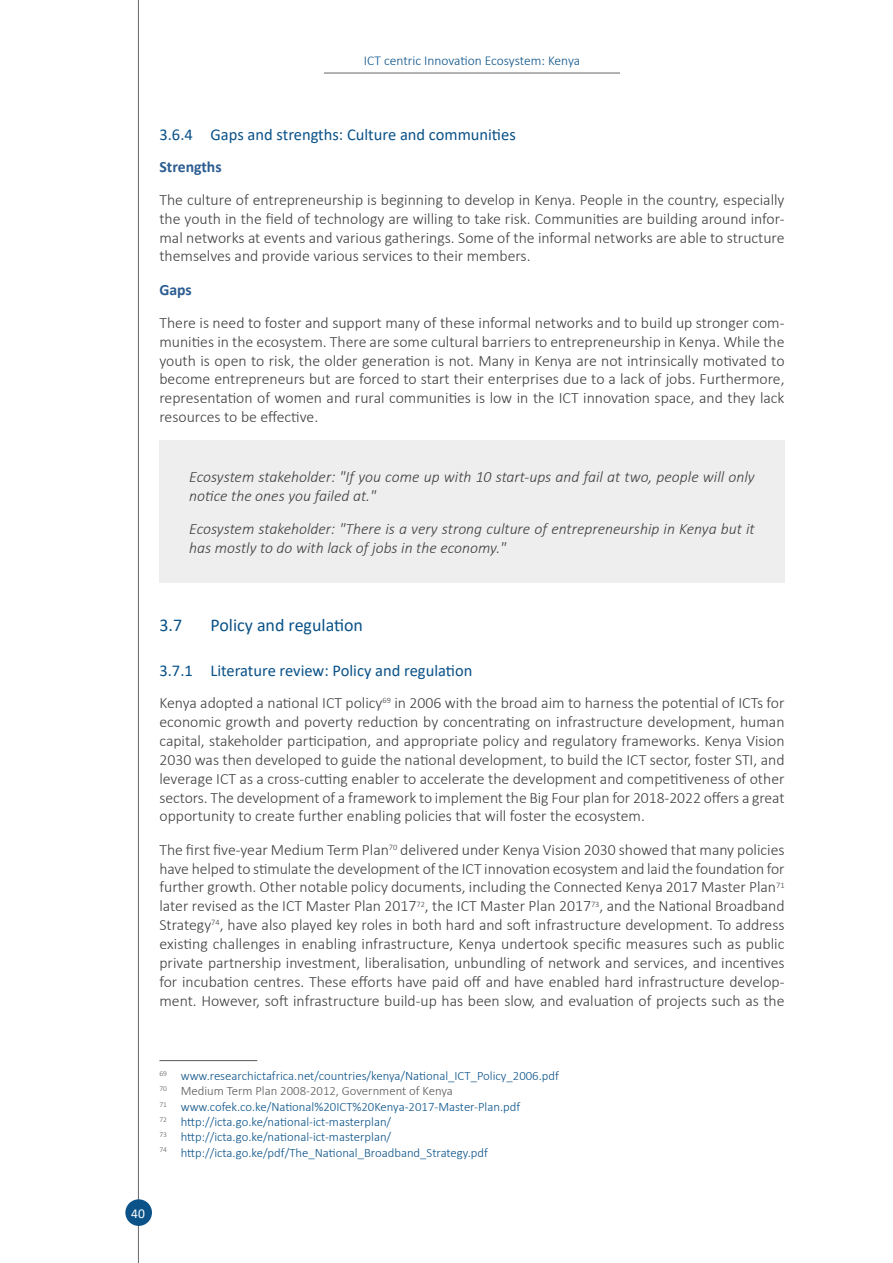
<style>
.page{position:relative;width:893px;height:1263px;background:#fff}
.page>*{position:absolute;margin:0;border:0;box-sizing:border-box;transform-origin:0 0}
.Heading_2{font:18px "Calibri";color:#0a5288}
.Heading_3{font:16.5px "Calibri";color:#0a5288}
.t1{font:300 15.75px/18.9px "Calibri";color:#3e3e3f;text-align:justify}
.t2{font:italic 300 15.75px/18.9px "Calibri";color:#3e3e3f}
.t3{font:700 15.75px "Calibri";color:#2b5d91}
.t4{font:300 13.5px "Calibri";color:#0a5288}
.t5{font:13.5px "Calibri";color:#fff}
.Footnote_Text{font:300 12.75px "Calibri";color:#0a5288}
.Footnote_Text-2{font:300 12.75px "Calibri";color:#57585a}
</style>
<div class="page">
<hr style="left:138px;top:0;width:1px;height:1263px;background:#67676a">
<div style="left:125px;top:1199px;width:27px;height:27px;background:#0a5288;border-radius:50%"></div>
<hr style="left:324px;top:73px;width:296px;height:1px;background:#67676a">
<div style="left:159px;top:440px;width:625px;height:142px;background:#eeeeef"></div>
<hr style="left:159px;top:1060px;width:98px;height:1px;background:#57585a">
<p class="t4" style="left:364px;top:52px;width:218px">ICT centric Innovation Ecosystem: Kenya</p>
<h3 class="Heading_3" style="left:159px;top:123px;width:358px">3.6.4 Gaps and strengths: Culture and communities</h3>
<p class="t3" style="left:159px;top:155px;width:64px">Strengths</p>
<p class="t1" style="left:159px;top:190px;width:627px">The culture of entrepreneurship is beginning to develop in Kenya. People in the country, especially the youth in the field of technology are willing to take risk. Communities are building around infor&shy;mal networks at events and various gatherings. Some of the informal networks are able to structure themselves and provide various services to their members.</p>
<p class="t3" style="left:159px;top:278px;width:34px">Gaps</p>
<p class="t1" style="left:159px;top:313px;width:627px">There is need to foster and support many of these informal networks and to build up stronger com&shy;munities in the ecosystem. There are some cultural barriers to entrepreneurship in Kenya. While the youth is open to risk, the older generation is not. Many in Kenya are not intrinsically motivated to become entrepreneurs but are forced to start their enterprises due to a lack of jobs. Furthermore, representation of women and rural communities is low in the ICT innovation space, and they lack resources to be effective.</p>
<p class="t2" style="left:189px;top:467px;width:567px">Ecosystem stakeholder: "If you come up with 10 start-ups and fail at two, people will only notice the ones you failed at."</p>
<p class="t2" style="left:189px;top:519px;width:567px">Ecosystem stakeholder: "There is a very strong culture of entrepreneurship in Kenya but it has mostly to do with lack of jobs in the economy."</p>
<h2 class="Heading_2" style="left:159px;top:613px;width:24px">3.7</h2>
<h2 class="Heading_2" style="left:210px;top:613px;width:154px">Policy and regulation</h2>
<h3 class="Heading_3" style="left:159px;top:659px;width:314px">3.7.1 Literature review: Policy and regulation</h3>
<p class="t1" style="left:159px;top:693px;width:627px">Kenya adopted a national ICT policy<sup>69</sup> in 2006 with the broad aim to harness the potential of ICTs for economic growth and poverty reduction by concentrating on infrastructure development, human capital, stakeholder participation, and appropriate policy and regulatory frameworks. Kenya Vision 2030 was then developed to guide the national development, to build the ICT sector, foster STI, and leverage ICT as a cross-cutting enabler to accelerate the development and competitiveness of other sectors. The development of a framework to implement the Big Four plan for 2018-2022 offers a great opportunity to create further enabling policies that will foster the ecosystem.</p>
<p class="t1" style="left:159px;top:840px;width:627px">The first five-year Medium Term Plan<sup>70</sup> delivered under Kenya Vision 2030 showed that many policies have helped to stimulate the development of the ICT innovation ecosystem and laid the foundation for further growth. Other notable policy documents, including the Connected Kenya 2017 Master Plan<sup>71 </sup>later revised as the ICT Master Plan 2017<sup>72</sup>, the ICT Master Plan 2017<sup>73</sup>, and the National Broadband Strategy<sup>74</sup>, have also played key roles in both hard and soft infrastructure development. To address existing challenges in enabling infrastructure, Kenya undertook specific measures such as public private partnership investment, liberalisation, unbundling of network and services, and incentives for incubation centres. These efforts have paid off and have enabled hard infrastructure develop&shy;ment. However, soft infrastructure build-up has been slow, and evaluation of projects such as the</p>
<p class="Footnote_Text" style="left:159px;top:1068px;width:401px"><sup>69</sup> www.researchictafrica.net/countries/kenya/National_ICT_Policy_2006.pdf</p>
<p class="Footnote_Text-2" style="left:159px;top:1083px;width:295px"><sup>70</sup> Medium Term Plan 2008-2012, Government of Kenya</p>
<p class="Footnote_Text" style="left:159px;top:1098px;width:362px"><sup>71</sup> www.cofek.co.ke/National%20ICT%20Kenya-2017-Master-Plan.pdf</p>
<p class="Footnote_Text" style="left:159px;top:1114px;width:233px"><sup>72</sup> http://icta.go.ke/national-ict-masterplan/</p>
<p class="Footnote_Text" style="left:159px;top:1129px;width:233px"><sup>73</sup> http://icta.go.ke/national-ict-masterplan/</p>
<p class="Footnote_Text" style="left:159px;top:1144px;width:330px"><sup>74</sup> http://icta.go.ke/pdf/The_National_Broadband_Strategy.pdf</p>
<p class="t5" style="left:131px;top:1204px;width:15px">40</p>
</div>
